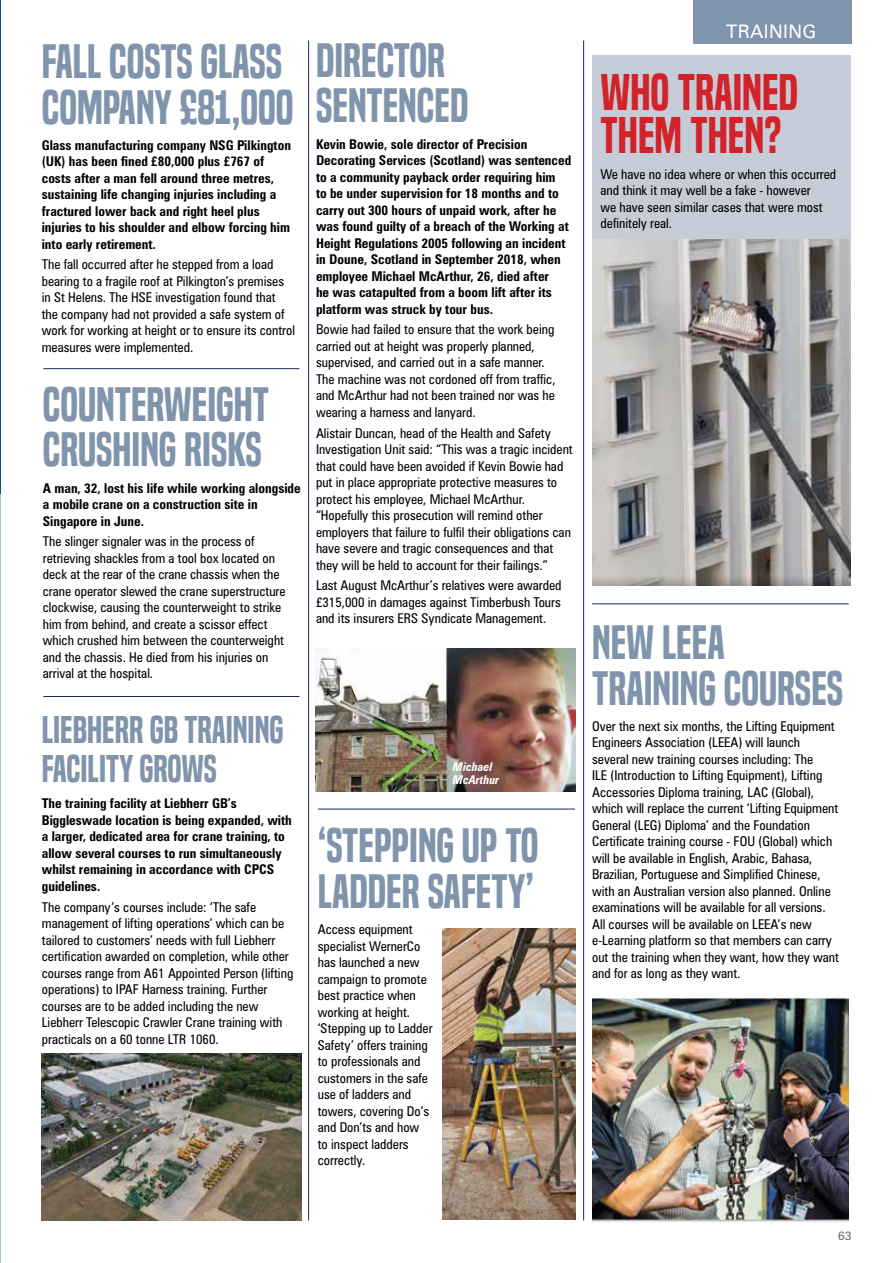
<style>
.page{position:relative;width:893px;height:1263px;background:#fff}
.page>*{position:absolute;margin:0;border:0;box-sizing:border-box;transform-origin:0 0}
.t1{font:48px/42.6px "Built Titling Sb";color:#d2232a}
.t2{font:45px/45.6px "Built Titling Sb";color:#8094ac}
.t3{font:36px/39.6px "Built Titling Sb";color:#8094ac}
.t4{font:18.6px "Zurich BT";letter-spacing:.02em;color:#fff}
.t5{font:condensed 13.5px/16.5px "Zurich BT";color:#000}
.t6{font:700 condensed 13.5px/16.5px "Zurich BT";color:#000}
.t7{font:italic 700 condensed 12px/13.5px "Zurich BT";color:#fff}
.t8{font:12px "Zurich BT";color:#6d6e71}
</style>
<div class="page">
<div style="left:593px;top:56px;width:258px;height:530px;background:#c6ccd7"></div>
<div style="left:693px;top:0;width:158px;height:43px;background:#8094ac"></div>
<img style="left:592px;top:240px;width:258px;height:346px">
<img style="left:592px;top:997px;width:257px;height:225px">
<img style="left:42px;top:1053px;width:259px;height:167px">
<hr style="left:583px;top:40px;width:1px;height:1180px;background:#1a2857">
<hr style="left:592px;top:603px;width:257px;height:1px;background:#1a2857">
<img style="left:443px;top:928px;width:132px;height:292px">
<img style="left:316px;top:648px;width:259px;height:144px">
<hr style="left:318px;top:809px;width:257px;height:1px;background:#1a2857">
<hr style="left:308px;top:40px;width:1px;height:1180px;background:#1a2857">
<hr style="left:43px;top:368px;width:256px;height:1px;background:#1a2857">
<hr style="left:43px;top:696px;width:256px;height:1px;background:#1a2857">
<hr style="left:0;top:0;width:1px;height:1263px;background:#a1cbc5">
<hr style="left:0;top:0;width:1px;height:493px;background:#1b5075">
<h2 class="t2" style="left:42px;top:39px;width:253px">FALL COSTS GLASS<br>COMPANY £81,000</h2>
<p class="t6" style="left:42px;top:137px;width:251px">Glass manufacturing company NSG Pilkington (UK) has been fined £80,000 plus £767 of costs after a man fell around three metres, sustaining life changing injuries including a fractured lower back and right heel plus injuries to his shoulder and elbow forcing him into early retirement.</p>
<p class="t5" style="left:42px;top:256px;width:255px">The fall occurred after he stepped from a load bearing to a fragile roof at Pilkington’s premises in St Helens. The HSE investigation found that the company had not provided a safe system of work for working at height or to ensure its control measures were implemented.</p>
<h2 class="t2" style="left:43px;top:382px;width:226px">COUNTERWEIGHT<br>CRUSHING RISKS</h2>
<p class="t6" style="left:43px;top:479px;width:259px">A man, 32, lost his life while working alongside a mobile crane on a construction site in<br>Singapore in June.</p>
<p class="t5" style="left:43px;top:533px;width:244px">The slinger signaler was in the process of retrieving shackles from a tool box located on deck at the rear of the crane chassis when the crane operator slewed the crane superstructure clockwise, causing the counterweight to strike him from behind, and create a scissor effect which crushed him between the counterweight and the chassis. He died from his injuries on arrival at the hospital.</p>
<h3 class="t3" style="left:42px;top:710px;width:243px">LIEBHERR GB TRAINING<br>FACILITY GROWS</h3>
<p class="t6" style="left:42px;top:795px;width:252px">The training facility at Liebherr GB’s Biggleswade location is being expanded, with a larger, dedicated area for crane training, to allow several courses to run simultaneously whilst remaining in accordance with CPCS guidelines.</p>
<p class="t5" style="left:42px;top:898px;width:253px">The company’s courses include: ‘The safe management of lifting operations’ which can be tailored to customers’ needs with full Liebherr certification awarded on completion, while other courses range from A61 Appointed Person (lifting operations) to IPAF Harness training. Further courses are to be added including the new Liebherr Telescopic Crawler Crane training with practicals on a 60 tonne LTR 1060.</p>
<h2 class="t2" style="left:316px;top:38px;width:154px">DIRECTOR<br>SENTENCED</h2>
<p class="t6" style="left:316px;top:135px;width:257px">Kevin Bowie, sole director of Precision Decorating Services (Scotland) was sentenced to a community payback order requiring him<br>to be under supervision for 18 months and to carry out 300 hours of unpaid work, after he was found guilty of a breach of the Working at Height Regulations 2005 following an incident in Doune, Scotland in September 2018, when employee Michael McArthur, 26, died after<br>he was catapulted from a boom lift after its platform was struck by tour bus.</p>
<p class="t5" style="left:316px;top:321px;width:241px">Bowie had failed to ensure that the work being carried out at height was properly planned, supervised, and carried out in a safe manner.<br>The machine was not cordoned off from traffic, and McArthur had not been trained nor was he wearing a harness and lanyard.</p>
<p class="t5" style="left:316px;top:424px;width:258px">Alistair Duncan, head of the Health and Safety Investigation Unit said: “This was a tragic incident that could have been avoided if Kevin Bowie had put in place appropriate protective measures to protect his employee, Michael McArthur. “Hopefully this prosecution will remind other employers that failure to fulfil their obligations can have severe and tragic consequences and that they will be held to account for their failings.”</p>
<p class="t5" style="left:316px;top:577px;width:247px;text-align:justify">Last August McArthur’s relatives were awarded £315,000 in damages against Timberbush Tours and its insurers ERS Syndicate Management.</p>
<p class="t7" style="left:453px;top:760px;width:48px">Michael<br>McArthur</p>
<h2 class="t2" style="left:318px;top:823px;width:222px">‘STEPPING UP TO<br>LADDER SAFETY’</h2>
<p class="t5" style="left:318px;top:921px;width:116px">Access equipment specialist WernerCo has launched a new campaign to promote best practice when working at height. ‘Stepping up to Ladder<br>Safety’ offers training to professionals and customers in the safe use of ladders and towers, covering Do’s and Don’ts and how to inspect ladders correctly.</p>
<h3 class="t4" style="left:726px;top:20px;width:92px">TRAINING</h3>
<h1 class="t1" style="left:601px;top:72px;width:199px">WHO TRAINED<br>THEM THEN?</h1>
<p class="t5" style="left:601px;top:166px;width:237px">We have no idea where or when this occurred and think it may well be a fake - however<br>we have seen similar cases that were most definitely real.</p>
<h2 class="t2" style="left:592px;top:620px;width:253px">NEW LEEA<br>TRAINING COURSES</h2>
<p class="t5" style="left:592px;top:718px;width:248px">Over the next six months, the Lifting Equipment Engineers Association (LEEA) will launch several new training courses including: The<br>ILE (Introduction to Lifting Equipment), Lifting Accessories Diploma training, LAC (Global), which will replace the current ‘Lifting Equipment General (LEG) Diploma’ and the Foundation Certificate training course - FOU (Global) which will be available in English, Arabic, Bahasa, Brazilian, Portuguese and Simplified Chinese, with an Australian version also planned. Online examinations will be available for all versions.<br>All courses will be available on LEEA’s new e-Learning platform so that members can carry out the training when they want, how they want and for as long as they want.</p>
<p class="t8" style="left:838px;top:1229px;width:15px">63</p>
</div>
